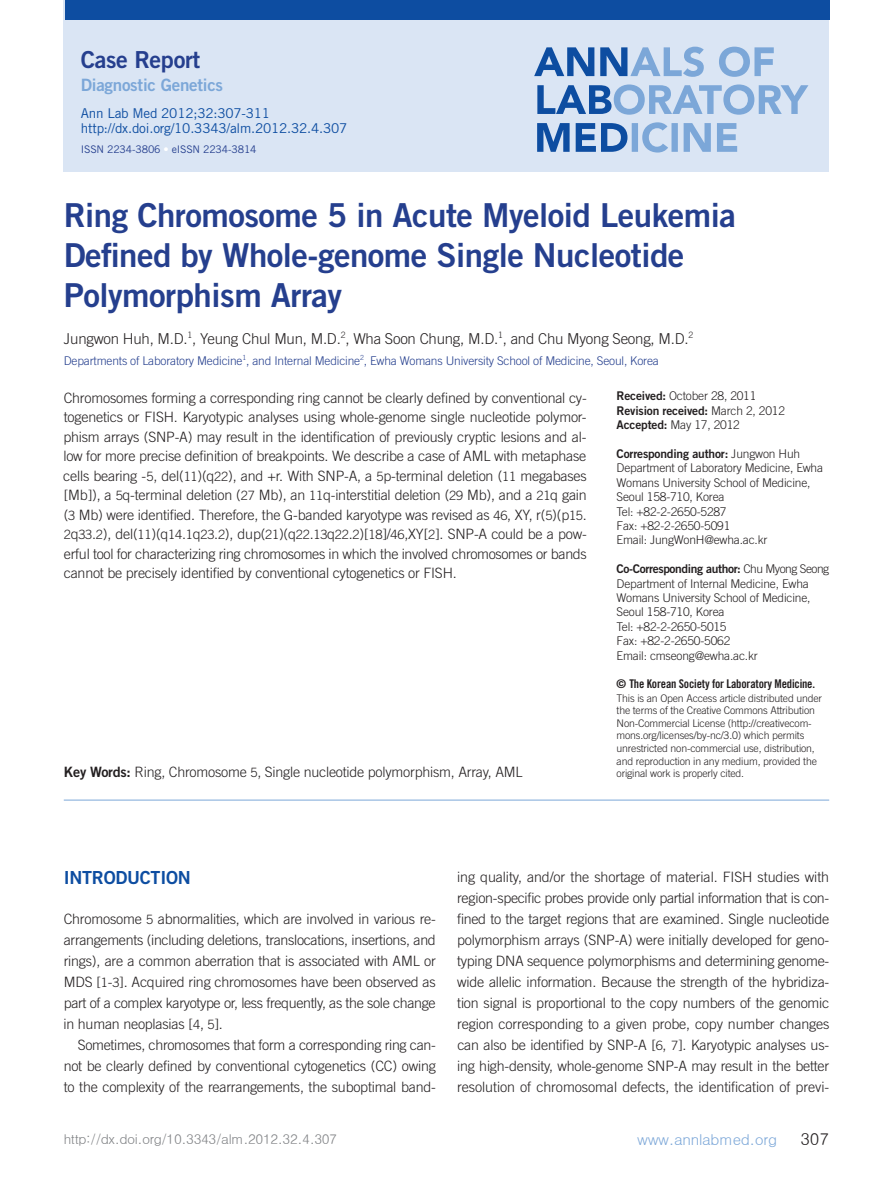
<style>
.page{position:relative;width:893px;height:1191px;background:#fff}
.page>*{position:absolute;margin:0;border:0;box-sizing:border-box;transform-origin:0 0}
.t1{font:33px/39.6px "Trade Gothic LT Std Bd 2";letter-spacing:-.015em;color:#253f8e}
.t2{font:23.4px "Trade Gothic LT Std Bd 2";letter-spacing:-.015em;color:#253f8e}
.t3{font:18px "Trade Gothic LT Std Bd 2";letter-spacing:-.015em;color:#0d4da1}
.t4{font:16.95px "Trade Gothic LT Std Bd 2";letter-spacing:-.015em;color:#7ca7d8}
.t5{font:16.5px "Dotum";color:#231f20}
.t6{font:300 15px "Trade Gothic LT Std";letter-spacing:-.015em;color:#231f20}
.t7{font:15px "Dotum";letter-spacing:-.02em;color:#7ca7d8}
.t8{font:300 14.25px/21px "Trade Gothic LT Std";letter-spacing:-.015em;color:#231f20;text-align:justify}
.t9{font:13.5px/15px "Trade Gothic LT Std";letter-spacing:-.015em;color:#0d4da1}
.t10{font:13.5px "Dotum";letter-spacing:-.03em;color:#808285}
.t11{font:300 12px/14.4px "Trade Gothic LT Std";letter-spacing:-.015em;color:#231f20}
.t12{font:300 12px "Trade Gothic LT Std";letter-spacing:-.015em;color:#253f8e}
.t13{font:12px "Trade Gothic LT Std Bd 2";letter-spacing:-.015em;color:#231f20}
.t14{font:12px "Trade Gothic LT Std Bd Cn 20";letter-spacing:-.015em;color:#231f20}
.t15{font:300 10.5px/12.6px "Trade Gothic LT Std";letter-spacing:-.015em;color:#231f20}
.t16{font:10.5px "Trade Gothic LT Std";letter-spacing:-.015em;color:#253f8e}
.s1{color:#fff}
.s2{font-size:12.75px}
.s3{font-family:"Trade Gothic LT Std Bd 2";font-weight:400}
.s4{font-family:"Trade Gothic LT Std";font-weight:300}
.s5{font-family:"Trade Gothic LT Std Bd 2"}
</style>
<div class="page">
<div style="left:64px;top:0;width:765px;height:172px;background:#dae5f4"></div>
<div style="left:65px;top:0;width:764px;height:19px;background:#0d4da1"></div>
<svg style="left:537px;top:122px;width:200px;height:30px"></svg>
<svg style="left:537px;top:84px;width:271px;height:31px"></svg>
<svg style="left:534px;top:47px;width:240px;height:30px"></svg>
<hr style="left:64px;top:799px;width:765px;height:1px;background:#7ca7d8">
<h2 class="t2" style="left:81px;top:45px;width:121px">Case Report</h2>
<p class="t4" style="left:81px;top:75px;width:144px">Diagnostic Genetics</p>
<p class="t9" style="left:81px;top:105px;width:268px">Ann Lab Med 2012;32:307-311 http://dx.doi.org/10.3343/alm.2012.32.4.307</p>
<p class="t16" style="left:81px;top:143px;width:177px">ISSN 2234-3806 <span class="s1">•</span> eISSN 2234-3814</p>
<h1 class="t1" style="left:64px;top:195px;width:674px">Ring Chromosome 5 in Acute Myeloid Leukemia<br>Defined by Whole-genome Single Nucleotide<br>Polymorphism Array</h1>
<p class="t6" style="left:64px;top:330px;width:631px">Jungwon Huh, M.D.<sup>1</sup>, Yeung Chul Mun, M.D.<sup>2</sup>, Wha Soon Chung, M.D.<sup>1</sup>, and Chu Myong Seong, M.D.<sup>2</sup></p>
<p class="t12" style="left:64px;top:353px;width:597px">Departments of Laboratory Medicine<sup>1</sup>, and Internal Medicine<sup>2</sup>, Ewha Womans University School of Medicine, Seoul, Korea</p>
<p class="t8" style="left:63px;top:388px;width:525px;line-height:19.5px">Chromosomes forming a corresponding ring cannot be clearly defined by conventional cy&shy;togenetics or FISH. Karyotypic analyses using whole-genome single nucleotide polymor&shy;phism arrays (SNP-A) may result in the identification of previously cryptic lesions and al&shy;low for more precise definition of breakpoints. We describe a case of AML with metaphase cells bearing -<span class="s2">5</span>, del(<span class="s2">11</span>)(q<span class="s2">22</span>), and +r. With SNP-A, a <span class="s2">5</span>p-terminal deletion (<span class="s2">11</span> megabases [Mb]), a <span class="s2">5</span>q-terminal deletion (<span class="s2">27</span> Mb), an <span class="s2">11</span>q-interstitial deletion (<span class="s2">29</span> Mb), and a <span class="s2">21</span>q gain (<span class="s2">3</span> Mb) were identified. Therefore, the G-banded karyotype was revised as <span class="s2">46</span>, XY, r(<span class="s2">5</span>)(p<span class="s2">15</span>.<br><span class="s2">2</span>q<span class="s2">33</span>.<span class="s2">2</span>), del(<span class="s2">11</span>)(q<span class="s2">14</span>.<span class="s2">1</span>q<span class="s2">23</span>.<span class="s2">2</span>), dup(<span class="s2">21</span>)(q<span class="s2">22</span>.<span class="s2">13</span>q<span class="s2">22</span>.<span class="s2">2</span>)[<span class="s2">18</span>]/<span class="s2">46</span>,XY[<span class="s2">2</span>]. SNP-A could be a pow&shy;erful tool for characterizing ring chromosomes in which the involved chromosomes or bands cannot be precisely identified by conventional cytogenetics or FISH.</p>
<p class="t11" style="left:617px;top:388px;width:141px"><span class="s3">Received:</span> October 28, 2011</p>
<p class="t13" style="left:617px;top:403px;width:170px">Revision received: <span class="s4">March 2, 2012</span></p>
<p class="t11" style="left:617px;top:417px;width:125px"><span class="s3">Accepted:</span> May 17, 2012</p>
<p class="t13" style="left:617px;top:446px;width:185px">Corresponding author: <span class="s4">Jungwon Huh</span></p>
<p class="t11" style="left:617px;top:460px;width:208px">Department of Laboratory Medicine, Ewha<br>Womans University School of Medicine,<br>Seoul 158-710, Korea<br>Tel: +82-2-2650-5287<br>Fax: +82-2-2650-5091<br>Email: JungWonH@ewha.ac.kr</p>
<p class="t13" style="left:617px;top:561px;width:214px">Co-Corresponding author: <span class="s4">Chu Myong Seong</span></p>
<p class="t11" style="left:617px;top:576px;width:195px">Department of Internal Medicine, Ewha<br>Womans University School of Medicine,<br>Seoul 158-710, Korea<br>Tel: +82-2-2650-5015<br>Fax: +82-2-2650-5062<br>Email: cmseong@ewha.ac.kr</p>
<p class="t14" style="left:617px;top:677px;width:200px"><span class="s5">©</span> The Korean Society for Laboratory Medicine.</p>
<p class="t15" style="left:617px;top:691px;width:207px">This is an Open Access article distributed under the terms of the Creative Commons Attribution Non-Commercial License (http://creativecom&shy;mons.org/licenses/by-nc/3.0) which permits unrestricted non-commercial use, distribution, and reproduction in any medium, provided the original work is properly cited.</p>
<p class="t8" style="left:64px;top:761px;width:460px"><span class="s3">Key Words:</span> Ring, Chromosome <span class="s2">5</span>, Single nucleotide polymorphism, Array, AML</p>
<p class="t3" style="left:64px;top:866px;width:129px">INTRODUCTION</p>
<p class="t8" style="left:64px;top:908px;width:374px">Chromosome <span class="s2">5</span> abnormalities, which are involved in various re&shy;arrangements (including deletions, translocations, insertions, and rings), are a common aberration that is associated with AML or MDS [<span class="s2">1</span>-<span class="s2">3</span>]. Acquired ring chromosomes have been observed as part of a complex karyotype or, less frequently, as the sole change in human neoplasias [<span class="s2">4</span>, <span class="s2">5</span>].</p>
<p class="t8" style="left:64px;top:1034px;width:374px;text-indent:14px">Sometimes, chromosomes that form a corresponding ring can&shy;not be clearly defined by conventional cytogenetics (CC) owing to the complexity of the rearrangements, the suboptimal band-</p>
<p class="t8" style="left:457px;top:866px;width:374px">ing quality, and/or the shortage of material. FISH studies with region-specific probes provide only partial information that is con&shy;fined to the target regions that are examined. Single nucleotide polymorphism arrays (SNP-A) were initially developed for geno&shy;typing DNA sequence polymorphisms and determining genome&shy;wide allelic information. Because the strength of the hybridiza&shy;tion signal is proportional to the copy numbers of the genomic region corresponding to a given probe, copy number changes can also be identified by SNP-A [<span class="s2">6</span>, <span class="s2">7</span>]. Karyotypic analyses us&shy;ing high-density, whole-genome SNP-A may result in the better resolution of chromosomal defects, the identification of previ-</p>
<p class="t10" style="left:64px;top:1132px;width:275px">http://dx.doi.org/10.3343/alm.2012.32.4.307</p>
<p class="t7" style="left:637px;top:1131px;width:142px">www.annlabmed.org</p>
<p class="t5" style="left:800px;top:1130px;width:30px">307</p>
</div>
